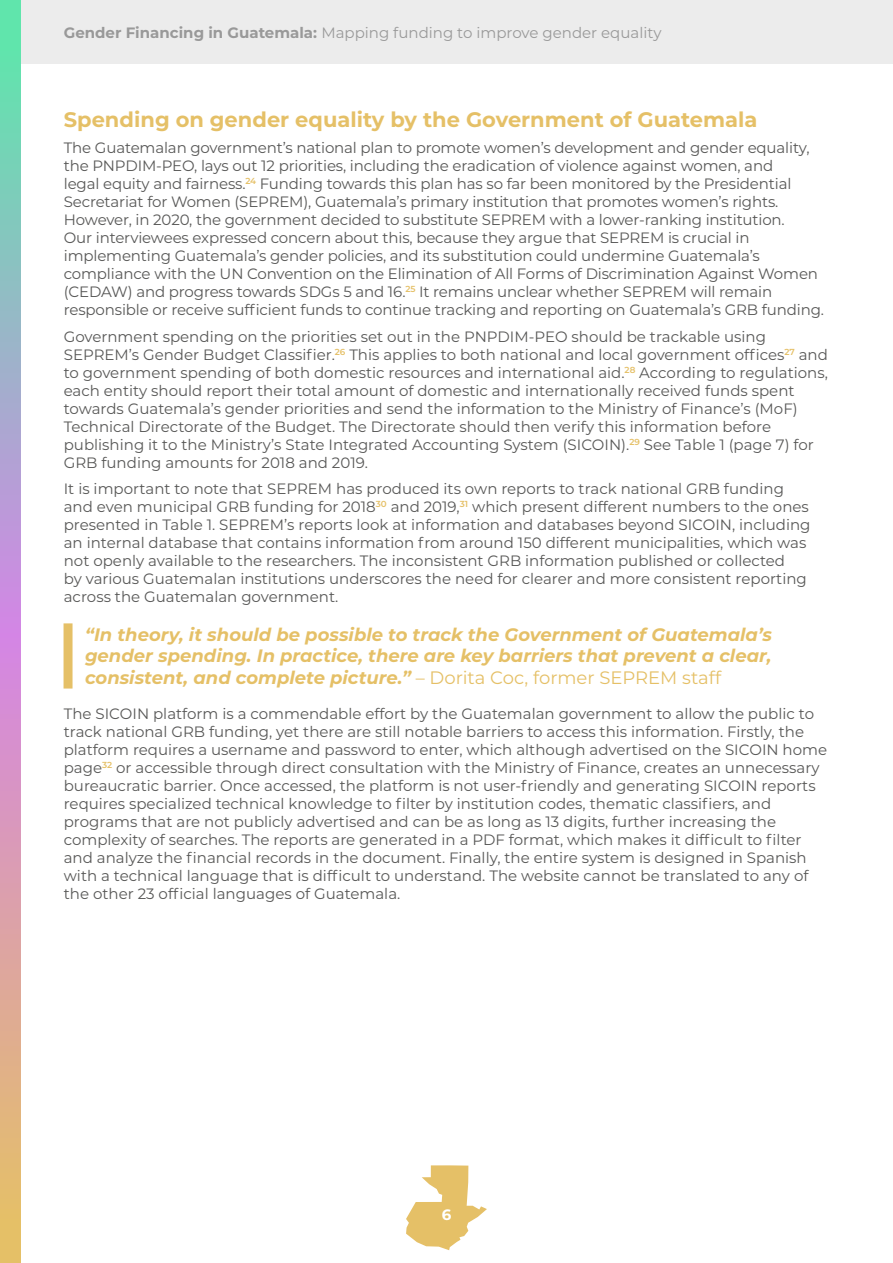
<style>
.page{position:relative;width:893px;height:1263px;background:#fff}
.page>*{position:absolute;margin:0;border:0;box-sizing:border-box;transform-origin:0 0}
.Body_Text{font:700 21px "Montserrat";color:#e5c067}
.Body_Text-2{font:italic 700 18px/21.6px "Montserrat";color:#e5c067;text-align:justify}
.Body_Text-3{font:15px/18px "Montserrat";color:#585857}
.t1{font:15px "Montserrat";color:#999}
.t2{font:700 15px "Montserrat";color:#fff}
.s1{font-weight:700}
.s2{font-weight:400;font-style:normal}
</style>
<div class="page">
<svg style="left:406px;top:1165px;width:81px;height:85px"></svg>
<div style="left:0;top:0;width:893px;height:64px;background:#ececec"></div>
<svg style="left:0;top:0;width:21px;height:1263px;background:#b9aeb4"></svg>
<div style="left:64px;top:623px;width:9px;height:65px;background:#e5c067"></div>
<p class="t1" style="left:64px;top:22px;width:599px"><span class="s1">Gender Financing in Guatemala:</span> Mapping funding to improve gender equality</p>
<p class="Body_Text" style="left:64px;top:104px;width:695px">Spending on gender equality by the Government of Guatemala</p>
<p class="Body_Text-3" style="left:64px;top:138px;width:762px">The Guatemalan government’s national plan to promote women’s development and gender equality, the PNPDIM-PEO, lays out 12 priorities, including the eradication of violence against women, and<br>legal equity and fairness.<sup>24</sup> Funding towards this plan has so far been monitored by the Presidential Secretariat for Women (SEPREM), Guatemala’s primary institution that promotes women’s rights.<br>However, in 2020, the government decided to substitute SEPREM with a lower-ranking institution.<br>Our interviewees expressed concern about this, because they argue that SEPREM is crucial in implementing Guatemala’s gender policies, and its substitution could undermine Guatemala’s compliance with the UN Convention on the Elimination of All Forms of Discrimination Against Women (CEDAW) and progress towards SDGs 5 and 16.<sup>25</sup> It remains unclear whether SEPREM will remain responsible or receive sufficient funds to continue tracking and reporting on Guatemala’s GRB funding.</p>
<p class="Body_Text-3" style="left:64px;top:327px;width:766px">Government spending on the priorities set out in the PNPDIM-PEO should be trackable using SEPREM’s Gender Budget Classifier.<sup>26</sup> This applies to both national and local government offices<sup>27</sup> and to government spending of both domestic resources and international aid.<sup>28</sup> According to regulations, each entity should report their total amount of domestic and internationally received funds spent towards Guatemala’s gender priorities and send the information to the Ministry of Finance’s (MoF)<br>Technical Directorate of the Budget. The Directorate should then verify this information before publishing it to the Ministry’s State Integrated Accounting System (SICOIN).<sup>29</sup> See Table 1 (page 7) for GRB funding amounts for 2018 and 2019.</p>
<p class="Body_Text-3" style="left:64px;top:479px;width:748px">It is important to note that SEPREM has produced its own reports to track national GRB funding and even municipal GRB funding for 2018<sup>30</sup> and 2019,<sup>31</sup> which present different numbers to the ones presented in Table 1. SEPREM’s reports look at information and databases beyond SICOIN, including an internal database that contains information from around 150 different municipalities, which was not openly available to the researchers. The inconsistent GRB information published or collected<br>by various Guatemalan institutions underscores the need for clearer and more consistent reporting across the Guatemalan government.</p>
<p class="Body_Text-2" style="left:85px;top:623px;width:688px">“In theory, it should be possible to track the Government of Guatemala’s gender spending. In practice, there are key barriers that prevent a clear, consistent, and complete picture.” <span class="s2">– Dorita Coc, former SEPREM staff</span></p>
<p class="Body_Text-3" style="left:64px;top:704px;width:765px">The SICOIN platform is a commendable effort by the Guatemalan government to allow the public to track national GRB funding, yet there are still notable barriers to access this information. Firstly, the platform requires a username and password to enter, which although advertised on the SICOIN home page<sup>32</sup> or accessible through direct consultation with the Ministry of Finance, creates an unnecessary bureaucratic barrier. Once accessed, the platform is not user-friendly and generating SICOIN reports requires specialized technical knowledge to filter by institution codes, thematic classifiers, and programs that are not publicly advertised and can be as long as 13 digits, further increasing the complexity of searches. The reports are generated in a PDF format, which makes it difficult to filter and analyze the financial records in the document. Finally, the entire system is designed in Spanish with a technical language that is difficult to understand. The website cannot be translated to any of the other 23 official languages of Guatemala.</p>
<p class="t2" style="left:442px;top:1204px;width:11px">6</p>
</div>
